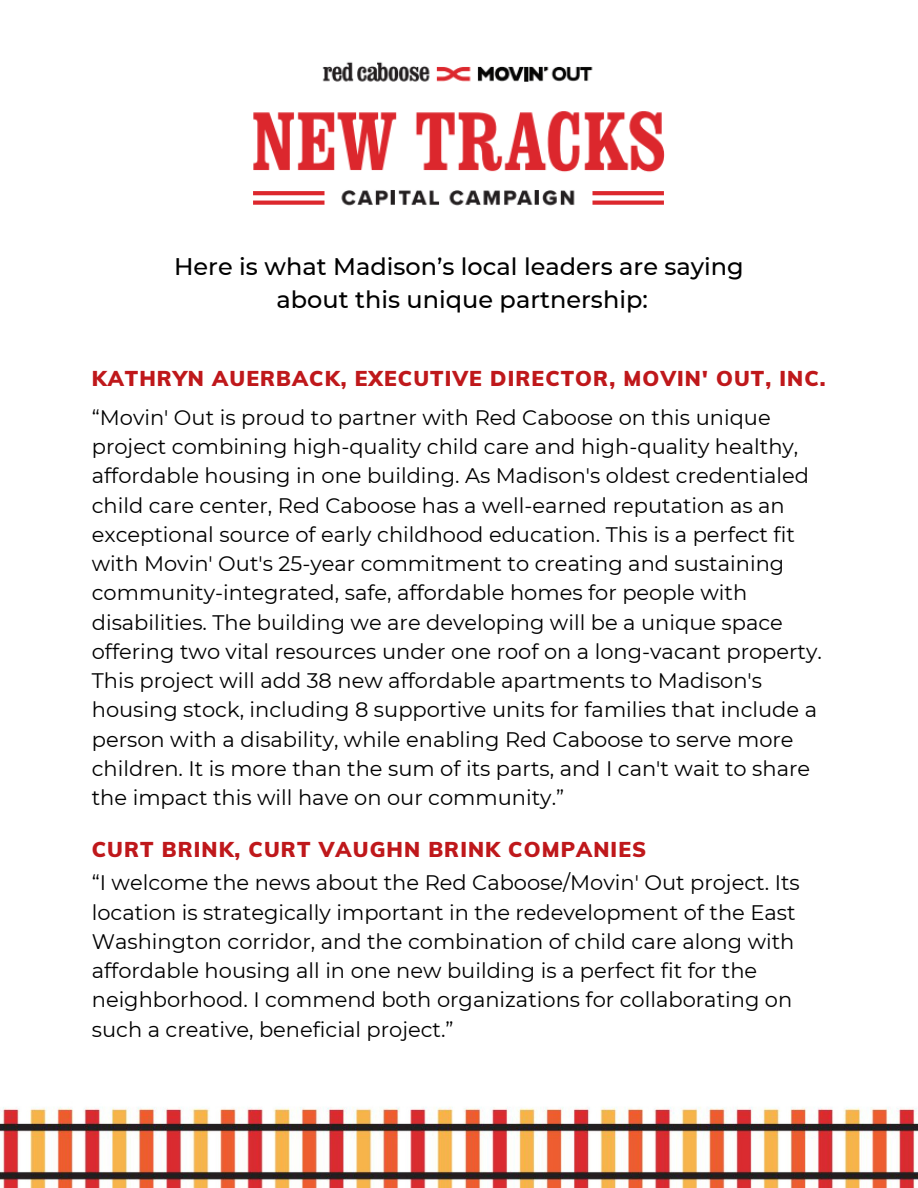
<style>
.page{position:relative;width:918px;height:1188px;background:#fff}
.page>*{position:absolute;margin:0;border:0;box-sizing:border-box;transform-origin:0 0}
.t1{font:500 24px/32.7px "Montserrat";color:#000;text-align:center}
.t2{font:21px/29.2px "Montserrat";color:#000}
.t3{font:900 21px "Muli";letter-spacing:.05em;color:#bf181b}
</style>
<div class="page">
<img style="left:253px;top:62px;width:412px;height:144px">
<img style="left:0;top:1106px;width:918px;height:82px">
<p class="t1" style="left:174px;top:250px;width:571px">Here is what Madison’s local leaders are saying about this unique partnership:</p>
<p class="t3" style="left:92px;top:365px;width:735px">KATHRYN AUERBACK, EXECUTIVE DIRECTOR, MOVIN' OUT, INC.</p>
<p class="t2" style="left:92px;top:403px;width:732px">“Movin' Out is proud to partner with Red Caboose on this unique project combining high-quality child care and high-quality healthy, affordable housing in one building. As Madison's oldest credentialed child care center, Red Caboose has a well-earned reputation as an exceptional source of early childhood education. This is a perfect fit with Movin' Out's 25-year commitment to creating and sustaining community-integrated, safe, affordable homes for people with disabilities. The building we are developing will be a unique space offering two vital resources under one roof on a long-vacant property.<br>This project will add 38 new affordable apartments to Madison's housing stock, including 8 supportive units for families that include a person with a disability, while enabling Red Caboose to serve more children. It is more than the sum of its parts, and I can't wait to share the impact this will have on our community.”</p>
<p class="t3" style="left:92px;top:836px;width:556px">CURT BRINK, CURT VAUGHN BRINK COMPANIES</p>
<p class="t2" style="left:92px;top:868px;width:710px">“I welcome the news about the Red Caboose/Movin' Out project. Its location is strategically important in the redevelopment of the East Washington corridor, and the combination of child care along with affordable housing all in one new building is a perfect fit for the neighborhood. I commend both organizations for collaborating on such a creative, beneficial project.”</p>
</div>
